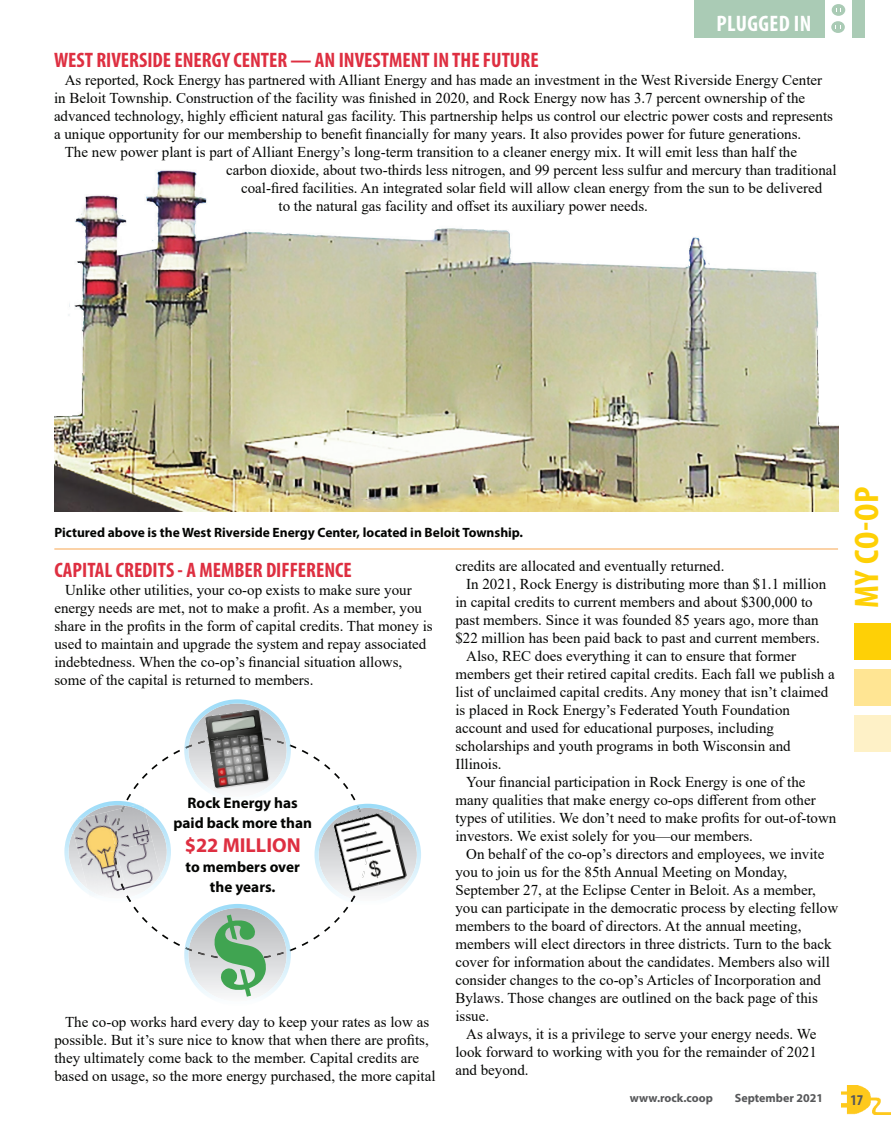
<style>
.page{position:relative;width:891px;height:1134px;background:#fff}
.page>*{position:absolute;margin:0;border:0;box-sizing:border-box;transform-origin:0 0}
.t1{font:700 condensed 34.2px "Myriad Pro";color:#fed006;scale:1.05 1}
.t2{font:700 condensed 22.5px "Myriad Pro";letter-spacing:.02em;color:#fff}
.t3{font:700 condensed 21px "Myriad Pro";color:#de2f41}
.t4{font:700 20.25px "Myriad Pro";color:#de2f41}
.t5{font:700 15.15px/20.2px "Myriad Pro";color:#040503;text-align:center}
.t6{font:15px/18px "Times New Roman";color:#040503}
.t7{font:700 condensed 15px "Myriad Pro";color:#57585a}
.t8{font:700 13.5px "Myriad Pro";color:#040503}
.t9{font:700 12px "Myriad Pro";color:#57585a}
</style>
<div class="page">
<div style="left:854px;top:623px;width:37px;height:37px;background:#fed006"></div>
<div style="left:854px;top:669px;width:37px;height:37px;background:#ffe593"></div>
<div style="left:854px;top:715px;width:37px;height:37px;background:#fef1c7"></div>
<img style="left:841px;top:1085px;width:50px;height:30px">
<div style="left:694px;top:0;width:170px;height:37px;background:#aacbb5"></div>
<div style="left:825px;top:0;width:27px;height:38px;background:#fff"></div>
<div style="left:832px;top:4px;width:13px;height:12px;background:#aacbb5;border-radius:50%"></div>
<div style="left:831px;top:21px;width:14px;height:12px;background:#aacbb5;border-radius:50%"></div>
<img style="left:54px;top:170px;width:784px;height:342px">
<hr style="left:54px;top:549px;width:784px;height:1px;background:#f9a750">
<svg style="left:64px;top:699px;width:357px;height:298px"></svg>
<h2 class="t2" style="left:716px;top:9px;width:97px">PLUGGED IN</h2>
<h3 class="t3" style="left:54px;top:47px;width:486px">WEST RIVERSIDE ENERGY CENTER — AN INVESTMENT IN THE FUTURE</h3>
<p class="t6" style="left:65px;top:70px;width:759px">As reported, Rock Energy has partnered with Alliant Energy and has made an investment in the West Riverside Energy Center</p>
<p class="t6" style="left:54px;top:88px;width:753px">in Beloit Township. Construction of the facility was finished in 2020, and Rock Energy now has 3.7 percent ownership of the</p>
<p class="t6" style="left:54px;top:106px;width:781px">advanced technology, highly efficient natural gas facility. This partnership helps us control our electric power costs and represents</p>
<p class="t6" style="left:54px;top:124px;width:749px">a unique opportunity for our membership to benefit financially for many years. It also provides power for future generations.</p>
<p class="t6" style="left:65px;top:142px;width:734px">The new power plant is part of Alliant Energy’s long-term transition to a cleaner energy mix. It will emit less than half the</p>
<p class="t6" style="left:226px;top:160px;width:612px">carbon dioxide, about two-thirds less nitrogen, and 99 percent less sulfur and mercury than traditional</p>
<p class="t6" style="left:241px;top:178px;width:583px">coal-fired facilities. An integrated solar field will allow clean energy from the sun to be delivered</p>
<p class="t6" style="left:279px;top:196px;width:371px">to the natural gas facility and offset its auxiliary power needs.</p>
<p class="t8" style="left:54px;top:523px;width:470px">Pictured above is the West Riverside Energy Center, located in Beloit Township.</p>
<h3 class="t3" style="left:54px;top:557px;width:299px">CAPITAL CREDITS - A MEMBER DIFFERENCE</h3>
<p class="t6" style="left:54px;top:580px;width:380px;text-indent:11px">Unlike other utilities, your co-op exists to make sure your energy needs are met, not to make a profit. As a member, you share in the profits in the form of capital credits. That money is used to maintain and upgrade the system and repay associated indebtedness. When the co-op’s financial situation allows, some of the capital is returned to members.</p>
<p class="t5" style="left:173px;top:792px;width:140px">Rock Energy has paid back more than</p>
<h3 class="t4" style="left:185px;top:832px;width:117px">$22 MILLION</h3>
<p class="t5" style="left:186px;top:856px;width:116px">to members over the years.</p>
<p class="t6" style="left:54px;top:1012px;width:383px;text-indent:11px">The co-op works hard every day to keep your rates as low as possible. But it’s sure nice to know that when there are profits, they ultimately come back to the member. Capital credits are based on usage, so the more energy purchased, the more capital</p>
<p class="t6" style="left:455px;top:557px;width:271px">credits are allocated and eventually returned.</p>
<p class="t6" style="left:466px;top:575px;width:362px">In 2021, Rock Energy is distributing more than $1.1 million</p>
<p class="t6" style="left:455px;top:593px;width:359px">in capital credits to current members and about $300,000 to</p>
<p class="t6" style="left:455px;top:611px;width:365px">past members. Since it was founded 85 years ago, more than</p>
<p class="t6" style="left:455px;top:629px;width:366px">$22 million has been paid back to past and current members.</p>
<p class="t6" style="left:466px;top:647px;width:331px">Also, REC does everything it can to ensure that former</p>
<p class="t6" style="left:455px;top:665px;width:381px">members get their retired capital credits. Each fall we publish a</p>
<p class="t6" style="left:455px;top:683px;width:374px">list of unclaimed capital credits. Any money that isn’t claimed</p>
<p class="t6" style="left:455px;top:701px;width:336px">is placed in Rock Energy’s Federated Youth Foundation</p>
<p class="t6" style="left:455px;top:719px;width:320px">account and used for educational purposes, including</p>
<p class="t6" style="left:455px;top:737px;width:337px">scholarships and youth programs in both Wisconsin and</p>
<p class="t6" style="left:455px;top:755px;width:48px">Illinois.</p>
<p class="t6" style="left:466px;top:773px;width:341px">Your financial participation in Rock Energy is one of the</p>
<p class="t6" style="left:455px;top:791px;width:362px">many qualities that make energy co-ops different from other</p>
<p class="t6" style="left:455px;top:809px;width:383px">types of utilities. We don’t need to make profits for out-of-town</p>
<p class="t6" style="left:455px;top:827px;width:299px">investors. We exist solely for you—our members.</p>
<p class="t6" style="left:466px;top:845px;width:360px">On behalf of the co-op’s directors and employees, we invite</p>
<p class="t6" style="left:455px;top:863px;width:333px">you to join us for the 85th Annual Meeting on Monday,</p>
<p class="t6" style="left:455px;top:881px;width:362px">September 27, at the Eclipse Center in Beloit. As a member,</p>
<p class="t6" style="left:455px;top:899px;width:384px">you can participate in the democratic process by electing fellow</p>
<p class="t6" style="left:455px;top:917px;width:348px">members to the board of directors. At the annual meeting,</p>
<p class="t6" style="left:455px;top:935px;width:378px">members will elect directors in three districts. Turn to the back</p>
<p class="t6" style="left:455px;top:953px;width:376px">cover for information about the candidates. Members also will</p>
<p class="t6" style="left:455px;top:971px;width:367px">consider changes to the co-op’s Articles of Incorporation and</p>
<p class="t6" style="left:455px;top:989px;width:364px">Bylaws. Those changes are outlined on the back page of this</p>
<p class="t6" style="left:455px;top:1007px;width:35px">issue.</p>
<p class="t6" style="left:466px;top:1025px;width:352px">As always, it is a privilege to serve your energy needs. We</p>
<p class="t6" style="left:455px;top:1043px;width:363px">look forward to working with you for the remainder of 2021</p>
<p class="t6" style="left:455px;top:1061px;width:75px">and beyond.</p>
<h1 class="t1" style="left:845px;top:608px;width:117px;rotate:-90deg">MY CO-OP</h1>
<p class="t9" style="left:630px;top:1091px;width:85px">www.rock.coop</p>
<p class="t9" style="left:735px;top:1091px;width:90px">September 2021</p>
<p class="t7" style="left:850px;top:1090px;width:14px">17</p>
</div>
